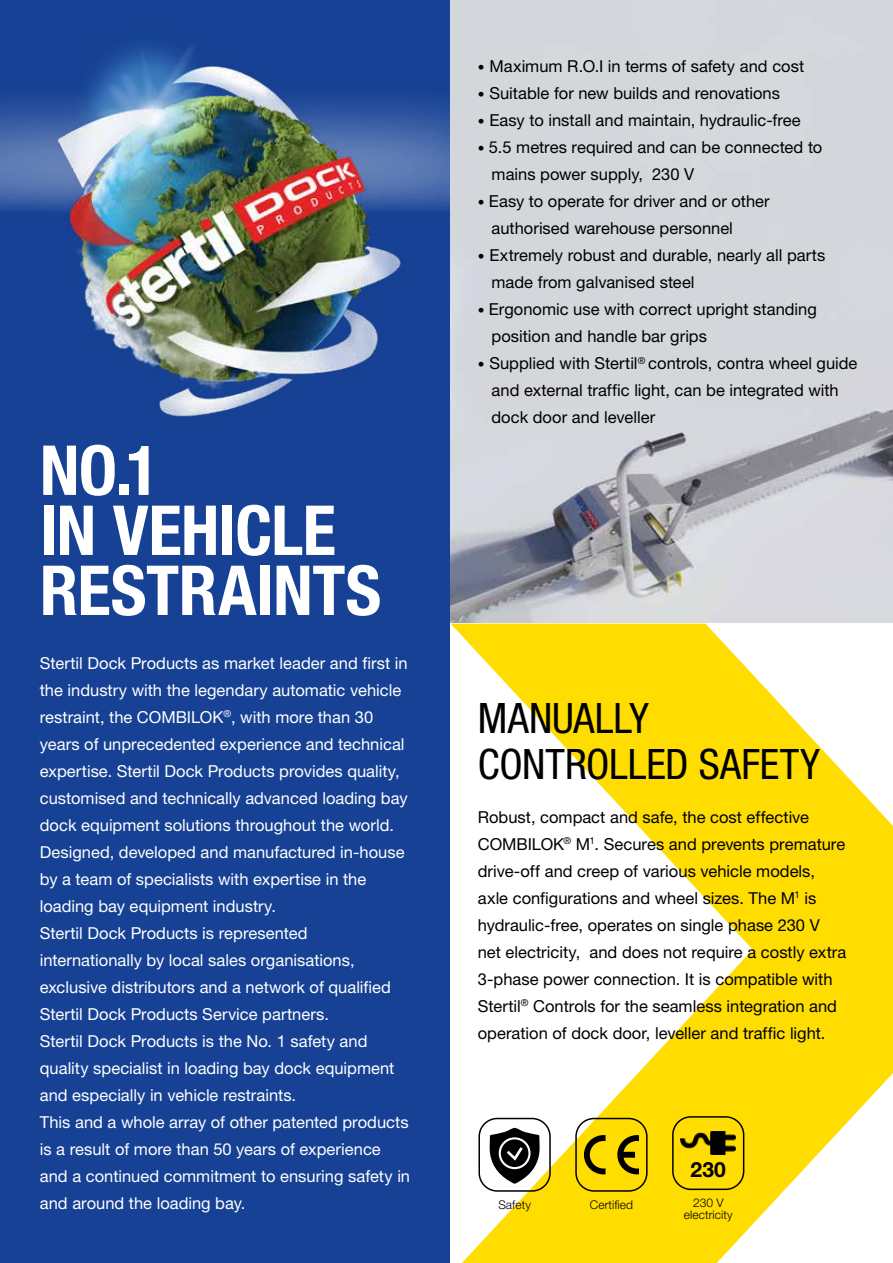
<style>
.page{position:relative;width:893px;height:1263px;background:#fff}
.page>*{position:absolute;margin:0;border:0;box-sizing:border-box;transform-origin:0 0}
.t1{font:700 condensed 69px/60px "Helvetica Neue LT Pro";letter-spacing:-.005em;color:#fff}
.t2{font:condensed 42px/46.5px "Helvetica Neue LT Pro";color:#000}
.t3{font:700 21px "Helvetica Neue LT Pro";color:#000}
.t4{font:16.5px/27px "Helvetica Neue LT Pro";color:#000}
.t5{font:16.5px/27px "Helvetica Neue LT Pro";color:#fff}
.t6{font:300 12px/12px "Helvetica Neue LT Pro";letter-spacing:.005em;color:#000;text-align:center}
.s1{font-weight:300;font-size:13.5px}
</style>
<div class="page">
<div style="left:0;top:0;width:450px;height:1263px;background:#164194"></div>
<img style="left:450px;top:0;width:442px;height:624px">
<svg style="left:451px;top:624px;width:442px;height:639px;fill:#fd0"></svg>
<div style="left:575px;top:1118px;width:73px;height:74px;border:2px solid #000;border-radius:18px"></div>
<svg style="left:584px;top:1135px;width:55px;height:39px;background:#a89100"></svg>
<div style="left:478px;top:1118px;width:73px;height:74px;border:2px solid #000;border-radius:18px"></div>
<svg style="left:489px;top:1128px;width:51px;height:56px"></svg>
<div style="left:672px;top:1116px;width:72px;height:74px;border:2px solid #000;border-radius:18px"></div>
<img style="left:0;top:45px;width:449px;height:372px">
<img style="left:681px;top:1131px;width:55px;height:24px">
<h1 class="t1" style="left:40px;top:439px;width:343px">NO.1<br>IN VEHICLE<br>RESTRAINTS</h1>
<p class="t5" style="left:40px;top:649px;width:372px">Stertil Dock Products as market leader and first in the industry with the legendary automatic vehicle restraint, the COMBILOK<sup>®</sup>, with more than 30 years of unprecedented experience and technical expertise. Stertil Dock Products provides quality, customised and technically advanced loading bay dock equipment solutions throughout the world.<br>Designed, developed and manufactured in-house by a team of specialists with expertise in the loading bay equipment industry.<br>Stertil Dock Products is represented internationally by local sales organisations, exclusive distributors and a network of qualified Stertil Dock Products Service partners.<br>Stertil Dock Products is the No. 1 safety and quality specialist in loading bay dock equipment and especially in vehicle restraints.<br>This and a whole array of other patented products is a result of more than 50 years of experience and a continued commitment to ensuring safety in and around the loading bay.</p>
<p class="t4" style="left:478px;top:52px;width:328px"><span class="s1">•</span> Maximum R.O.I in terms of safety and cost</p>
<p class="t4" style="left:478px;top:79px;width:304px"><span class="s1">•</span> Suitable for new builds and renovations</p>
<p class="t4" style="left:478px;top:106px;width:324px"><span class="s1">•</span> Easy to install and maintain, hydraulic-free</p>
<p class="t4" style="left:492px;top:133px;width:332px;text-indent:-14px"><span class="s1">•</span> 5.5 metres required and can be connected to mains power supply, 230 V</p>
<p class="t4" style="left:492px;top:187px;width:280px;text-indent:-14px"><span class="s1">•</span> Easy to operate for driver and or other authorised warehouse personnel</p>
<p class="t4" style="left:491px;top:241px;width:335px;text-indent:-14px"><span class="s1">•</span> Extremely robust and durable, nearly all parts made from galvanised steel</p>
<p class="t4" style="left:492px;top:295px;width:327px;text-indent:-14px"><span class="s1">•</span> Ergonomic use with correct upright standing position and handle bar grips</p>
<p class="t4" style="left:491px;top:349px;width:367px;text-indent:-14px"><span class="s1">•</span> Supplied with Stertil<sup>®</sup> controls, contra wheel guide and external traffic light, can be integrated with dock door and leveller</p>
<h2 class="t2" style="left:478px;top:694px;width:344px">MANUALLY<br>CONTROLLED SAFETY</h2>
<p class="t4" style="left:478px;top:803px;width:370px">Robust, compact and safe, the cost effective COMBILOK<sup>®</sup> M<sup>1</sup>. Secures and prevents premature drive-off and creep of various vehicle models, axle configurations and wheel sizes. The M<sup>1</sup> is hydraulic-free, operates on single phase 230 V net electricity, and does not require a costly extra 3-phase power connection. It is compatible with Stertil<sup>®</sup> Controls for the seamless integration and operation of dock door, leveller and traffic light.</p>
<p class="t3" style="left:691px;top:1156px;width:37px">230</p>
<p class="t6" style="left:498px;top:1198px;width:34px">Safety</p>
<p class="t6" style="left:590px;top:1198px;width:45px">Certified</p>
<p class="t6" style="left:684px;top:1197px;width:50px">230 V electricity</p>
</div>
